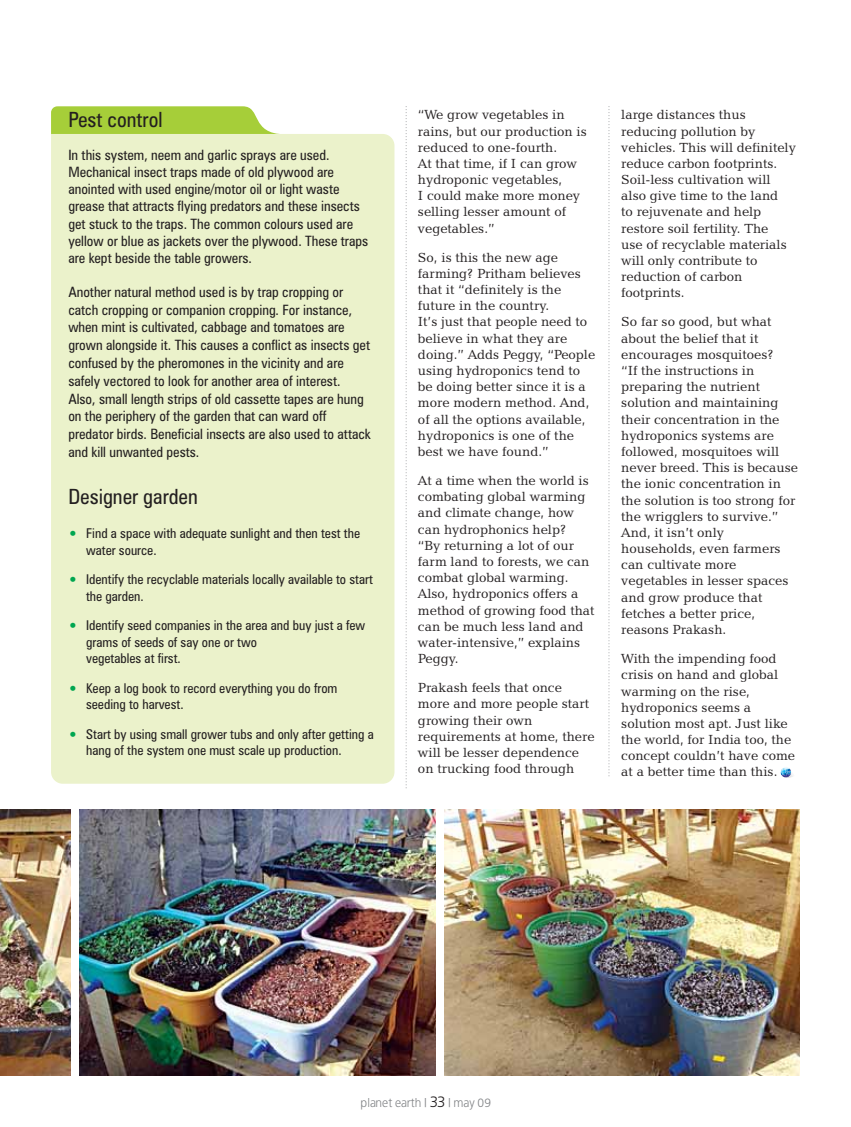
<style>
.page{position:relative;width:851px;height:1127px;background:#fff}
.page>*{position:absolute;margin:0;border:0;box-sizing:border-box;transform-origin:0 0}
.t1{font:condensed 21px "Zurich BT";color:#231f20}
.t2{font:15px "Bastardus Sans";color:#231f20}
.t3{font:condensed 14.25px/17.9px "Zurich BT";color:#231f20}
.t4{font:13.5px/16.2px "Candida BT";color:#231f20}
.t5{font:condensed 13.5px/16.8px "Zurich BT";color:#231f20}
.t6{font:12px "Bastardus Sans";color:#808285}
</style>
<div class="page">
<svg style="left:51px;top:106px;width:229px;height:28px;background:#afd34d"></svg>
<img style="left:0;top:809px;width:70px;height:266px">
<img style="left:79px;top:809px;width:356px;height:267px">
<img style="left:444px;top:809px;width:355px;height:267px">
<div style="left:51px;top:134px;width:343px;height:650px;background:#ebf2cb"></div>
<svg style="left:406px;top:106px;width:1px;height:683px"></svg>
<svg style="left:608px;top:106px;width:1px;height:671px"></svg>
<svg style="left:780px;top:767px;width:13px;height:11px"></svg>
<svg style="left:70px;top:531px;width:5px;height:5px"></svg>
<svg style="left:70px;top:577px;width:5px;height:5px"></svg>
<svg style="left:70px;top:623px;width:5px;height:5px"></svg>
<svg style="left:70px;top:686px;width:5px;height:5px"></svg>
<svg style="left:70px;top:732px;width:5px;height:5px"></svg>
<h1 class="t1" style="left:68px;top:111px;width:96px">Pest control</h1>
<p class="t3" style="left:68px;top:148px;width:301px;line-height:17.1px">In this system, neem and garlic sprays are used.<br>Mechanical insect traps made of old plywood are anointed with used engine/motor oil or light waste grease that attracts flying predators and these insects get stuck to the traps. The common colours used are yellow or blue as jackets over the plywood. These traps are kept beside the table growers.</p>
<p class="t3" style="left:68px;top:284px;width:304px">Another natural method used is by trap cropping or catch cropping or companion cropping. For instance, when mint is cultivated, cabbage and tomatoes are grown alongside it. This causes a conflict as insects get confused by the pheromones in the vicinity and are safely vectored to look for another area of interest.<br>Also, small length strips of old cassette tapes are hung on the periphery of the garden that can ward off predator birds. Beneficial insects are also used to attack and kill unwanted pests.</p>
<h1 class="t1" style="left:68px;top:489px;width:131px">Designer garden</h1>
<p class="t5" style="left:86px;top:526px;width:275px">Find a space with adequate sunlight and then test the water source.</p>
<p class="t5" style="left:86px;top:572px;width:288px">Identify the recyclable materials locally available to start the garden.</p>
<p class="t5" style="left:86px;top:618px;width:281px">Identify seed companies in the area and buy just a few grams of seeds of say one or two<br>vegetables at first.</p>
<p class="t5" style="left:86px;top:681px;width:253px">Keep a log book to record everything you do from seeding to harvest.</p>
<p class="t5" style="left:86px;top:726px;width:289px">Start by using small grower tubs and only after getting a hang of the system one must scale up production.</p>
<p class="t4" style="left:418px;top:108px;width:170px">“We grow vegetables in rains, but our production is reduced to one-fourth.<br>At that time, if I can grow hydroponic vegetables,<br>I could make more money selling lesser amount of vegetables.”</p>
<p class="t4" style="left:418px;top:250px;width:179px">So, is this the new age farming? Pritham believes that it “definitely is the future in the country.<br>It’s just that people need to believe in what they are doing.” Adds Peggy, “People using hydroponics tend to be doing better since it is a more modern method. And, of all the options available, hydroponics is one of the best we have found.”</p>
<p class="t4" style="left:418px;top:474px;width:178px">At a time when the world is combating global warming and climate change, how can hydrophonics help?<br>“By returning a lot of our farm land to forests, we can combat global warming.<br>Also, hydroponics offers a method of growing food that can be much less land and water-intensive,” explains<br>Peggy.</p>
<p class="t4" style="left:418px;top:681px;width:178px">Prakash feels that once more and more people start growing their own requirements at home, there will be lesser dependence on trucking food through</p>
<p class="t4" style="left:621px;top:108px;width:176px">large distances thus reducing pollution by vehicles. This will definitely reduce carbon footprints.<br>Soil-less cultivation will also give time to the land<br>to rejuvenate and help restore soil fertility. The<br>use of recyclable materials will only contribute to reduction of carbon footprints.</p>
<p class="t4" style="left:621px;top:315px;width:178px">So far so good, but what about the belief that it encourages mosquitoes?<br>“If the instructions in preparing the nutrient solution and maintaining their concentration in the hydroponics systems are followed, mosquitoes will never breed. This is because the ionic concentration in the solution is too strong for the wrigglers to survive.”<br>And, it isn’t only households, even farmers can cultivate more vegetables in lesser spaces and grow produce that fetches a better price, reasons Prakash.</p>
<p class="t4" style="left:621px;top:652px;width:175px">With the impending food crisis on hand and global warming on the rise, hydroponics seems a solution most apt. Just like the world, for India too, the concept couldn’t have come at a better time than this.</p>
<p class="t2" style="left:429px;top:1096px;width:17px">33</p>
<p class="t6" style="left:360px;top:1098px;width:68px">planet earth |</p>
<p class="t6" style="left:448px;top:1098px;width:44px">| may 09</p>
</div>
